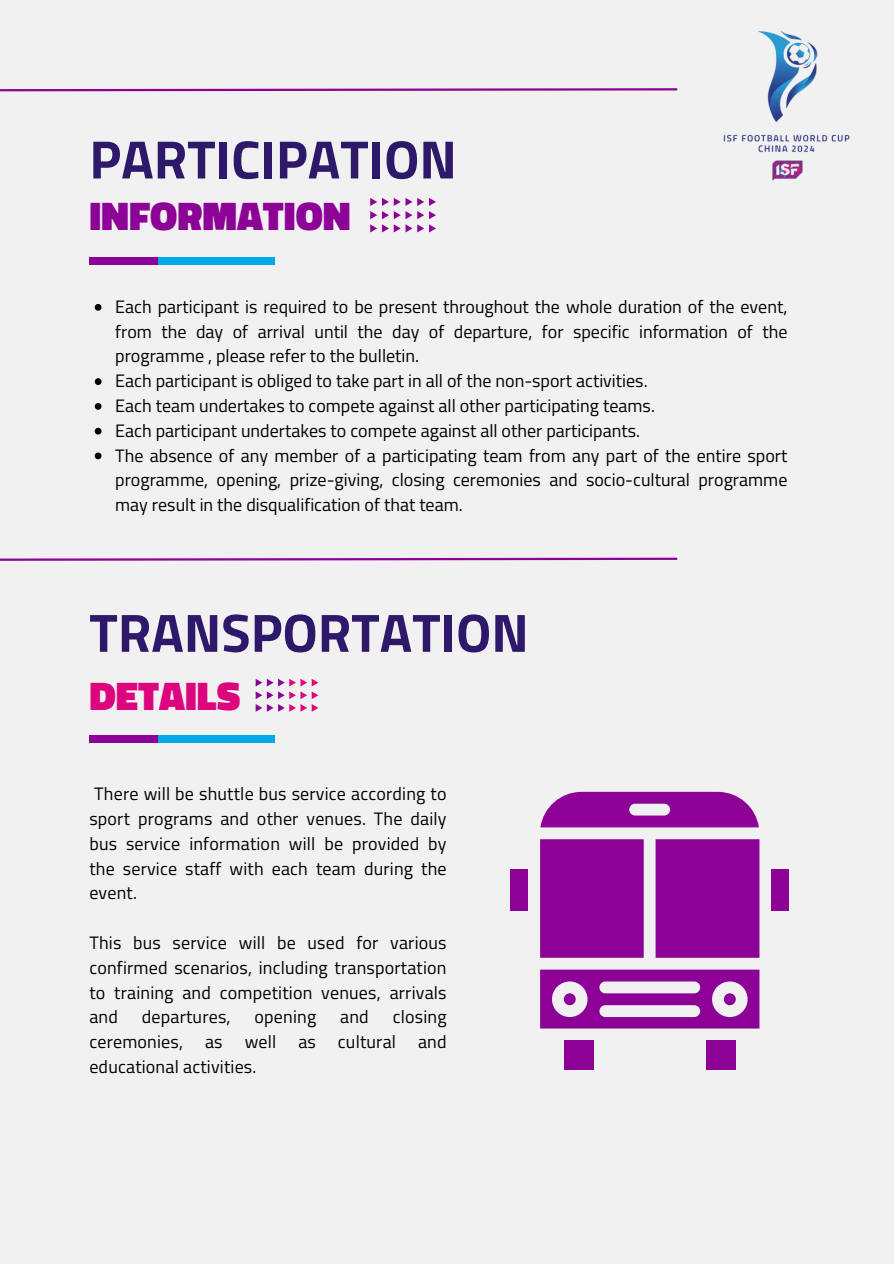
<style>
.page{position:relative;width:894px;height:1264px;background:#fff}
.page>*{position:absolute;margin:0;border:0;box-sizing:border-box;transform-origin:0 0}
.t1{font:700 54px "Titillium Web";color:#2d1869}
.t2{font:900 40.5px "Titillium Web";color:#8d0296}
.t3{font:900 40.5px "Titillium Web";color:#dd057e}
.t4{font:18px/24.8px "Titillium Web";color:#000;text-align:justify}
</style>
<div class="page">
<div style="left:0;top:0;width:893px;height:1263px;background:#f1f1f1"></div>
<div style="left:89px;top:257px;width:185px;height:8px;background:#00a9ea"></div>
<div style="left:89px;top:257px;width:69px;height:8px;background:#8d0296"></div>
<svg style="left:370px;top:198px;width:66px;height:34px"></svg>
<svg style="left:0;top:88px;width:678px;height:4px"></svg>
<svg style="left:0;top:557px;width:678px;height:4px"></svg>
<div style="left:89px;top:734px;width:185px;height:8px;background:#00a9ea"></div>
<div style="left:89px;top:734px;width:69px;height:8px;background:#8d0296"></div>
<svg style="left:255px;top:678px;width:63px;height:33px"></svg>
<div style="left:563px;top:1040px;width:30px;height:29px;background:#8d0296"></div>
<div style="left:706px;top:1040px;width:29px;height:29px;background:#8d0296"></div>
<svg style="left:540px;top:791px;width:218px;height:36px;background:#9d2aa5"></svg>
<div style="left:540px;top:839px;width:103px;height:118px;background:#8d0296"></div>
<div style="left:510px;top:868px;width:18px;height:42px;background:#8d0296"></div>
<div style="left:655px;top:839px;width:104px;height:118px;background:#8d0296"></div>
<div style="left:771px;top:868px;width:17px;height:42px;background:#8d0296"></div>
<svg style="left:540px;top:969px;width:219px;height:59px"></svg>
<svg style="left:95px;top:304px;width:6px;height:7px"></svg>
<svg style="left:95px;top:378px;width:6px;height:7px"></svg>
<svg style="left:95px;top:403px;width:6px;height:7px"></svg>
<svg style="left:95px;top:428px;width:6px;height:6px"></svg>
<svg style="left:95px;top:452px;width:6px;height:7px"></svg>
<img style="left:723px;top:30px;width:127px;height:151px">
<h1 class="t1" style="left:89px;top:117px;width:369px">PARTICIPATION</h1>
<h2 class="t2" style="left:89px;top:184px;width:263px">INFORMATION</h2>
<p class="t4" style="left:115px;top:294px;width:673px">Each participant is required to be present throughout the whole duration of the event, from the day of arrival until the day of departure, for specific information of the programme , please refer to the bulletin.</p>
<p class="t4" style="left:115px;top:368px;width:533px">Each participant is obliged to take part in all of the non-sport activities.</p>
<p class="t4" style="left:115px;top:393px;width:541px">Each team undertakes to compete against all other participating teams.</p>
<p class="t4" style="left:115px;top:417px;width:526px">Each participant undertakes to compete against all other participants.</p>
<p class="t4" style="left:115px;top:442px;width:673px">The absence of any member of a participating team from any part of the entire sport programme, opening, prize-giving, closing ceremonies and socio-cultural programme may result in the disqualification of that team.</p>
<p class="t1" style="left:89px;top:590px;width:441px">TRANSPORTATION</p>
<p class="t3" style="left:89px;top:664px;width:152px">DETAILS</p>
<h1 class="t4" style="left:89px;top:781px;width:358px">There will be shuttle bus service according to sport programs and other venues. The daily bus service information will be provided by the service staff with each team during the event.</h1>
<h2 class="t4" style="left:89px;top:929px;width:358px">This bus service will be used for various confirmed scenarios, including transportation to training and competition venues, arrivals and</h2>
<h2 class="t4" style="left:89px;top:1004px;width:358px;text-indent:303px">closing ceremonies, as well as cultural and educational activities.</h2>
<h2 class="t4" style="left:142px;top:1004px;width:90px">departures,</h2>
<h2 class="t4" style="left:254px;top:1004px;width:63px">opening</h2>
<h2 class="t4" style="left:340px;top:1004px;width:30px">and</h2>
</div>
